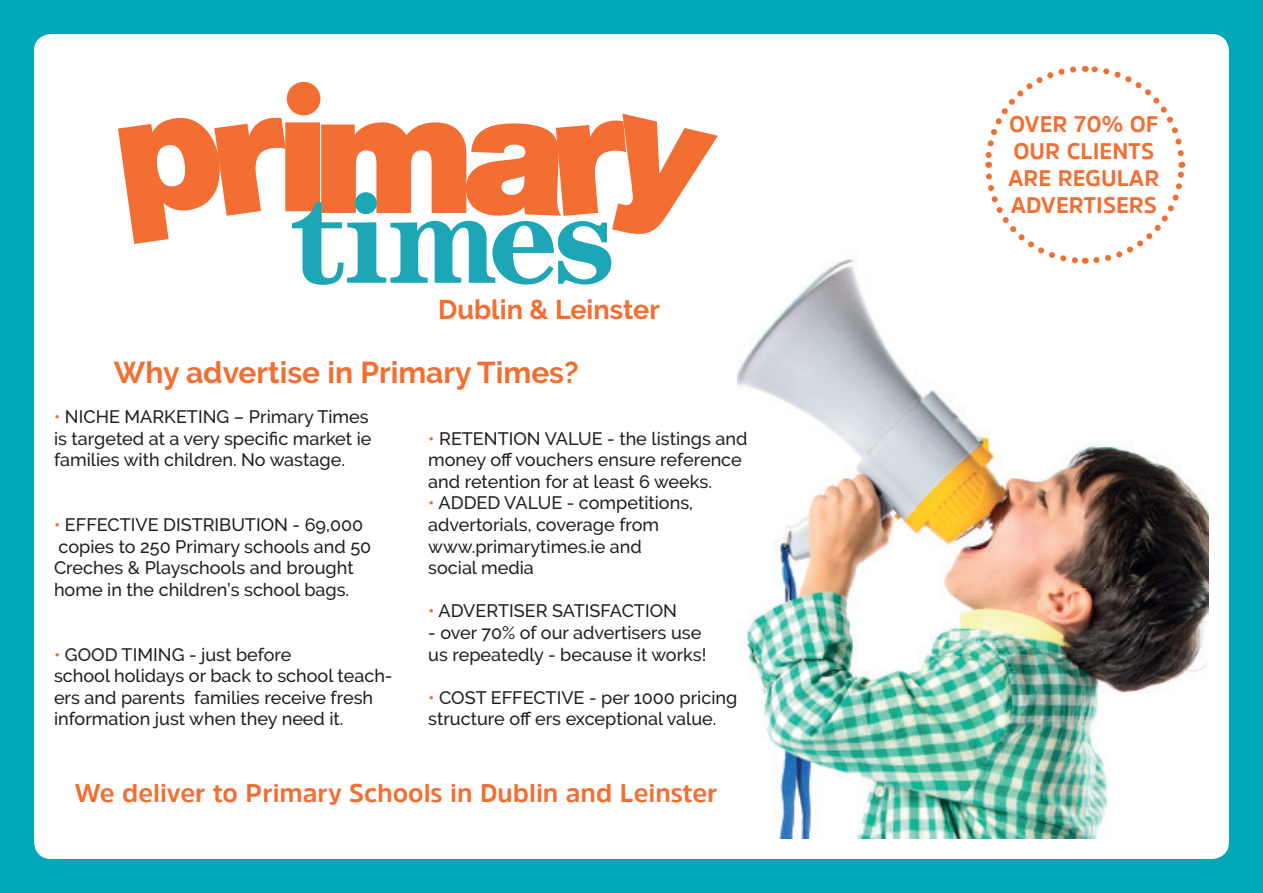
<style>
.page{position:relative;width:1263px;height:893px;background:#00a8b9}
.page>*{position:absolute;margin:0;border:0;box-sizing:border-box;transform-origin:0 0}
.t1{font:700 30px "Raleway";color:#f36e31}
.t2{font:700 27px "Raleway";color:#f36e31}
.t3{font:700 25.5px "Amsi Pro";color:#f36e31}
.t4{font:700 22.5px/27px "Amsi Pro";color:#f36e31}
.t5{font:500 18px/21.6px "Raleway";color:#231f20}
.s1{color:#f36e31}
</style>
<div class="page">
<div style="left:34px;top:34px;width:1195px;height:825px;background:#fff;border-radius:17px"></div>
<img style="left:738px;top:259px;width:471px;height:580px">
<svg style="left:118px;top:82px;width:600px;height:203px"></svg>
<div style="left:355px;top:192px;width:22px;height:22px;background:#1ca6b6;border-radius:50%"></div>
<svg style="left:982px;top:65px;width:205px;height:202px"></svg>
<h2 class="t2" style="left:438px;top:294px;width:223px">Dublin &amp; Leinster</h2>
<h1 class="t1" style="left:114px;top:356px;width:466px">Why advertise in Primary Times?</h1>
<p class="t5" style="left:54px;top:406px;width:319px"><span class="s1">•</span> NICHE MARKETING – Primary Times is targeted at a very specific market ie families with children. No wastage.</p>
<p class="t5" style="left:54px;top:514px;width:319px"><span class="s1">•</span> EFFECTIVE DISTRIBUTION - 69,000 copies to 250 Primary schools and 50<br>Creches &amp; Playschools and brought home in the children’s school bags.</p>
<p class="t5" style="left:54px;top:643px;width:340px"><span class="s1">•</span> GOOD TIMING - just before<br>school holidays or back to school teach&shy;ers and parents families receive fresh information just when they need it.</p>
<p class="t5" style="left:428px;top:427px;width:321px"><span class="s1">•</span> RETENTION VALUE - the listings and money off vouchers ensure reference and retention for at least 6 weeks.</p>
<p class="t5" style="left:428px;top:492px;width:266px"><span class="s1">•</span> ADDED VALUE - competitions, advertorials, coverage from www.primarytimes.ie and social media</p>
<p class="t5" style="left:428px;top:600px;width:250px"><span class="s1">•</span> ADVERTISER SATISFACTION</p>
<p class="t5" style="left:428px;top:622px;width:280px">- over 70% of our advertisers use us repeatedly - because it works!</p>
<p class="t5" style="left:428px;top:687px;width:311px"><span class="s1">•</span> COST EFFECTIVE - per 1000 pricing structure off ers exceptional value.</p>
<h3 class="t3" style="left:74px;top:776px;width:645px">We deliver to Primary Schools in Dublin and Leinster</h3>
<p class="t4" style="left:1008px;top:110px;width:153px">OVER 70% OF<br>OUR CLIENTS<br>ARE REGULAR<br>ADVERTISERS</p>
</div>
